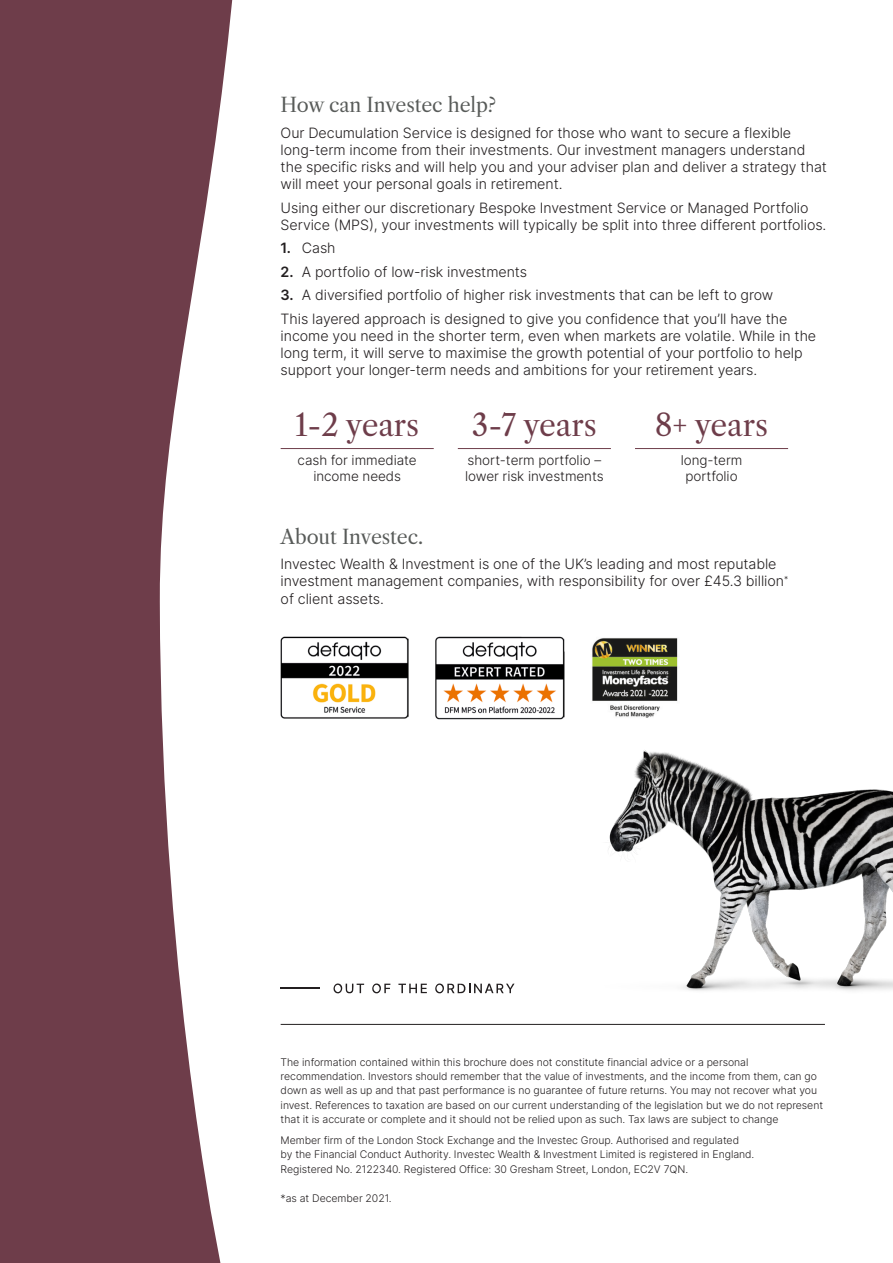
<style>
.page{position:relative;width:893px;height:1263px;background:#fff}
.page>*{position:absolute;margin:0;border:0;box-sizing:border-box;transform-origin:0 0}
.Body_3_Light_8pt{font:30px "Libre Caslon Text";letter-spacing:-.005em;color:#6e3d4a}
.SUB2{font:19.5px "Libre Caslon Text";letter-spacing:-.005em;color:#585b59}
.Body{font:14.25px/17.1px "Inter";letter-spacing:-.005em;color:#231f20}
.Bullets{font:14.25px "Inter";letter-spacing:-.005em;color:#231f20}
.Body_3_Light_8pt-2{font:13.5px/16.5px "Inter";letter-spacing:-.005em;color:#231f20;text-align:center}
.Body-2{font:10.5px/14.4px "Inter";letter-spacing:-.005em;color:#231f20}
</style>
<div class="page">
<img style="left:280px;top:636px;width:283px;height:84px">
<hr style="left:281px;top:1024px;width:544px;height:1px;background:#231f20">
<img style="left:559px;top:638px;width:334px;height:353px">
<svg style="left:333px;top:983px;width:31px;height:11px"></svg>
<svg style="left:372px;top:983px;width:18px;height:11px"></svg>
<svg style="left:398px;top:984px;width:29px;height:9px"></svg>
<svg style="left:435px;top:983px;width:79px;height:11px"></svg>
<hr style="left:281px;top:988px;width:39px;height:1px;background:#231f20">
<svg style="left:0;top:0;width:233px;height:1263px;fill:#6e3d4a"></svg>
<hr style="left:281px;top:448px;width:153px;height:1px;background:#6e3d4a">
<hr style="left:458px;top:448px;width:153px;height:1px;background:#6e3d4a">
<hr style="left:635px;top:448px;width:153px;height:1px;background:#6e3d4a">
<p class="SUB2" style="left:281px;top:94px;width:217px">How can Investec help?</p>
<p class="Body" style="left:281px;top:124px;width:548px">Our Decumulation Service is designed for those who want to secure a flexible long-term income from their investments. Our investment managers understand the specific risks and will help you and your adviser plan and deliver a strategy that will meet your personal goals in retirement.</p>
<p class="Body" style="left:281px;top:199px;width:547px">Using either our discretionary Bespoke Investment Service or Managed Portfolio<br>Service (MPS), your investments will typically be split into three different portfolios.</p>
<p class="Bullets" style="left:281px;top:238px;width:56px">1. Cash</p>
<p class="Bullets" style="left:281px;top:261px;width:248px">2. A portfolio of low-risk investments</p>
<p class="Bullets" style="left:281px;top:285px;width:494px">3. A diversified portfolio of higher risk investments that can be left to grow</p>
<p class="Body" style="left:281px;top:310px;width:537px">This layered approach is designed to give you confidence that you’ll have the income you need in the shorter term, even when markets are volatile. While in the long term, it will serve to maximise the growth potential of your portfolio to help support your longer-term needs and ambitions for your retirement years.</p>
<p class="Body_3_Light_8pt" style="left:295px;top:406px;width:126px">1-2 years</p>
<p class="Body_3_Light_8pt-2" style="left:298px;top:451px;width:121px">cash for immediate income needs</p>
<p class="Body_3_Light_8pt" style="left:472px;top:406px;width:126px">3-7 years</p>
<p class="Body_3_Light_8pt-2" style="left:465px;top:451px;width:140px;text-align:left">short-term portfolio – lower risk investments</p>
<p class="Body_3_Light_8pt" style="left:655px;top:406px;width:115px">8+ years</p>
<p class="Body_3_Light_8pt-2" style="left:681px;top:451px;width:63px">long-term portfolio</p>
<p class="SUB2" style="left:281px;top:525px;width:144px">About Investec.</p>
<p class="Body" style="left:281px;top:555px;width:509px">Investec Wealth &amp; Investment is one of the UK’s leading and most reputable investment management companies, with responsibility for over £45.3 billion<sup>* </sup>of client assets.</p>
<p class="Body-2" style="left:281px;top:1054px;width:544px">The information contained within this brochure does not constitute financial advice or a personal recommendation. Investors should remember that the value of investments, and the income from them, can go down as well as up and that past performance is no guarantee of future returns. You may not recover what you invest. References to taxation are based on our current understanding of the legislation but we do not represent that it is accurate or complete and it should not be relied upon as such. Tax laws are subject to change</p>
<p class="Body-2" style="left:281px;top:1133px;width:475px">Member firm of the London Stock Exchange and the Investec Group. Authorised and regulated<br>by the Financial Conduct Authority. Investec Wealth &amp; Investment Limited is registered in England.<br>Registered No. 2122340. Registered Office: 30 Gresham Street, London, EC2V 7QN.</p>
<p class="Body-2" style="left:281px;top:1190px;width:113px">*as at December 2021.</p>
</div>
